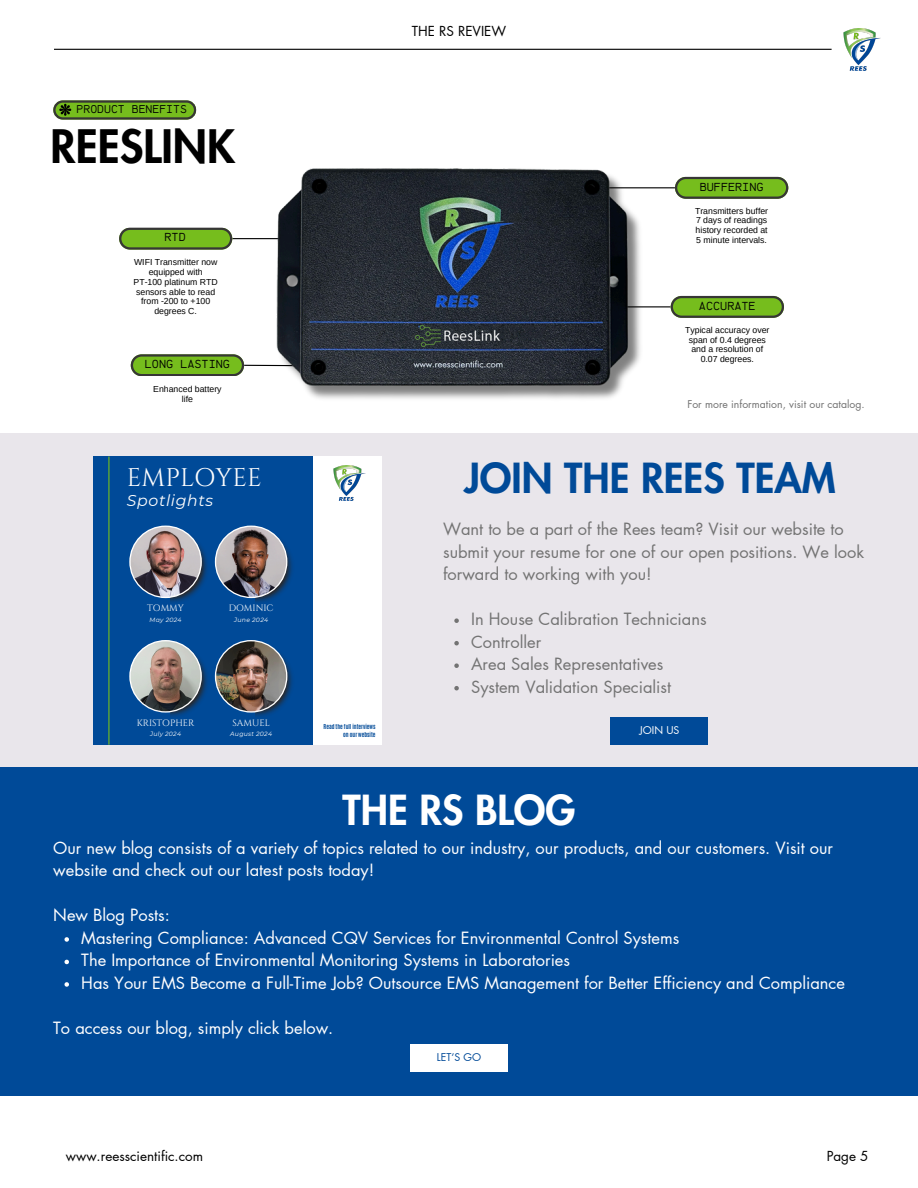
<style>
.page{position:relative;width:918px;height:1188px;background:#fff}
.page>*{position:absolute;margin:0;border:0;box-sizing:border-box;transform-origin:0 0}
.t1{font:800 45px "Futura LT Pro";color:#000}
.t2{font:800 40.5px "Futura LT Pro";color:#004a98}
.t3{font:800 40.5px "Futura LT Pro";color:#fff}
.t4{font:25.5px "Cinzel";color:#fff}
.t5{font:16.5px/22.5px "Futura LT Pro";color:#fff}
.t6{font:16.5px/22.5px "Futura LT Pro";color:#737373}
.t7{font:italic 15.75px "Montserrat";letter-spacing:.04em;color:#fff}
.t8{font:13.5px "Futura LT Pro";color:#000}
.t9{font:11.85px "Anka Coder r";color:#000}
.t10{font:11.55px "Anka Coder r";color:#000}
.t11{font:10.5px "Futura LT Pro";color:#737373}
.t12{font:10.5px "Futura LT Pro";color:#004a98}
.t13{font:10.5px "Futura LT Pro";color:#fff}
.t14{font:9.3px "Cinzel";color:#fff}
.t15{font:8.7px/9.8px "Arimo";color:#000;text-align:center}
.t16{font:italic 6.15px "Montserrat";letter-spacing:.04em;color:#fff}
.t17{font:700 5.7px "Antonio";color:#004a98}
</style>
<div class="page">
<div style="left:0;top:434px;width:918px;height:333px;background:#e9e6eb"></div>
<div style="left:93px;top:456px;width:289px;height:289px;background:#004a98"></div>
<div style="left:0;top:767px;width:917px;height:329px;background:#004a98"></div>
<div style="left:410px;top:1044px;width:98px;height:28px;background:#fff"></div>
<div style="left:611px;top:717px;width:97px;height:28px;background:#004a98"></div>
<hr style="left:54px;top:49px;width:778px;height:1px;background:#000">
<img style="left:844px;top:29px;width:37px;height:41px">
<hr style="left:108px;top:457px;width:1px;height:287px;background:#76bd1d">
<div style="left:313px;top:456px;width:69px;height:289px;background:#fff"></div>
<img style="left:334px;top:466px;width:31px;height:35px">
<img style="left:170px;top:548px;width:37px;height:54px">
<img style="left:129px;top:526px;width:73px;height:72px">
<img style="left:256px;top:548px;width:37px;height:54px">
<img style="left:215px;top:526px;width:72px;height:72px">
<img style="left:170px;top:662px;width:37px;height:54px">
<svg style="left:129px;top:640px;width:73px;height:73px"></svg>
<img style="left:256px;top:662px;width:37px;height:54px">
<img style="left:215px;top:640px;width:72px;height:73px">
<hr style="left:599px;top:187px;width:76px;height:1px;background:#000">
<svg style="left:675px;top:177px;width:113px;height:22px;background:#6da22a"></svg>
<hr style="left:232px;top:238px;width:87px;height:1px;background:#000">
<svg style="left:119px;top:228px;width:113px;height:22px;background:#6ea32b"></svg>
<hr style="left:591px;top:306px;width:80px;height:1px;background:#000">
<svg style="left:671px;top:296px;width:113px;height:22px;background:#6da12a"></svg>
<svg style="left:131px;top:354px;width:136px;height:22px"></svg>
<div style="left:53px;top:100px;width:143px;height:20px;background:#687951;border-radius:10px"></div>
<svg style="left:53px;top:100px;width:143px;height:19px;background:#699c29"></svg>
<img style="left:267px;top:168px;width:387px;height:231px">
<img style="left:338px;top:356px;width:174px;height:19px">
<svg style="left:64px;top:937px;width:5px;height:5px"></svg>
<svg style="left:64px;top:960px;width:5px;height:4px"></svg>
<svg style="left:64px;top:982px;width:5px;height:5px"></svg>
<svg style="left:454px;top:618px;width:5px;height:5px"></svg>
<svg style="left:454px;top:641px;width:5px;height:4px"></svg>
<svg style="left:454px;top:663px;width:5px;height:5px"></svg>
<svg style="left:454px;top:686px;width:5px;height:4px"></svg>
<p class="t10" style="left:77px;top:103px;width:112px">PRODUCT BENEFITS</p>
<p class="t1" style="left:51px;top:126px;width:186px">REESLINK</p>
<p class="t8" style="left:412px;top:25px;width:96px">THE RS REVIEW</p>
<p class="t9" style="left:700px;top:181px;width:65px">BUFFERING</p>
<p class="t15" style="left:695px;top:206px;width:75px">Transmitters buffer</p>
<p class="t15" style="left:696px;top:215px;width:74px;text-align:left">7 days of readings history recorded at</p>
<p class="t9" style="left:164px;top:231px;width:23px">RTD</p>
<p class="t15" style="left:696px;top:235px;width:72px">5 minute intervals.</p>
<p class="t15" style="left:134px;top:257px;width:85px">WIFI Transmitter now equipped with</p>
<p class="t15" style="left:134px;top:277px;width:86px">PT-100 platinum RTD sensors able to read from -200 to +100 degrees C.</p>
<p class="t9" style="left:699px;top:300px;width:58px">ACCURATE</p>
<p class="t15" style="left:685px;top:325px;width:86px">Typical accuracy over span of 0.4 degrees</p>
<p class="t15" style="left:691px;top:345px;width:73px">and a resolution of</p>
<p class="t15" style="left:701px;top:354px;width:55px">0.07 degrees.</p>
<p class="t9" style="left:145px;top:358px;width:87px">LONG LASTING</p>
<p class="t15" style="left:153px;top:384px;width:70px">Enhanced battery life</p>
<p class="t11" style="left:687px;top:399px;width:179px">For more information, visit our catalog.</p>
<p class="t4" style="left:127px;top:462px;width:136px">EMPLOYEE</p>
<p class="t7" style="left:127px;top:491px;width:88px">Spotlights</p>
<h1 class="t14" style="left:147px;top:602px;width:38px">TOMMY</h1>
<p class="t16" style="left:150px;top:616px;width:34px">May 2024</p>
<p class="t14" style="left:229px;top:602px;width:46px">DOMINIC</p>
<p class="t16" style="left:234px;top:616px;width:35px">June 2024</p>
<p class="t14" style="left:137px;top:717px;width:59px">KRISTOPHER</p>
<p class="t16" style="left:150px;top:730px;width:33px">July 2024</p>
<p class="t14" style="left:232px;top:717px;width:39px">SAMUEL</p>
<p class="t16" style="left:230px;top:730px;width:43px">August 2024</p>
<h4 class="t2" style="left:464px;top:459px;width:373px">JOIN THE REES TEAM</h4>
<p class="t17" style="left:324px;top:723px;width:53px">Read the full interviews</p>
<p class="t17" style="left:343px;top:730px;width:34px">on our website</p>
<p class="t6" style="left:443px;top:519px;width:423px">Want to be a part of the Rees team? Visit our website to submit your resume for one of our open positions. We look forward to working with you!</p>
<p class="t6" style="left:471px;top:609px;width:237px">In House Calibration Technicians<br>Controller<br>Area Sales Representatives<br>System Validation Specialist</p>
<h5 class="t13" style="left:639px;top:725px;width:41px">JOIN US</h5>
<p class="t3" style="left:343px;top:792px;width:234px">THE RS BLOG</p>
<p class="t5" style="left:53px;top:837px;width:781px">Our new blog consists of a variety of topics related to our industry, our products, and our customers. Visit our website and check out our latest posts today!</p>
<p class="t5" style="left:81px;top:905px;width:765px;text-indent:-28px">New Blog Posts:<br>Mastering Compliance: Advanced CQV Services for Environmental Control Systems<br>The Importance of Environmental Monitoring Systems in Laboratories<br>Has Your EMS Become a Full-Time Job? Outsource EMS Management for Better Efficiency and Compliance</p>
<p class="t5" style="left:53px;top:1017px;width:282px">To access our blog, simply click below.</p>
<p class="t8" style="left:66px;top:1150px;width:139px">www.reesscientific.com</p>
<p class="t12" style="left:437px;top:1052px;width:46px">LET’S GO</p>
<p class="t8" style="left:827px;top:1150px;width:43px">Page 5</p>
</div>
